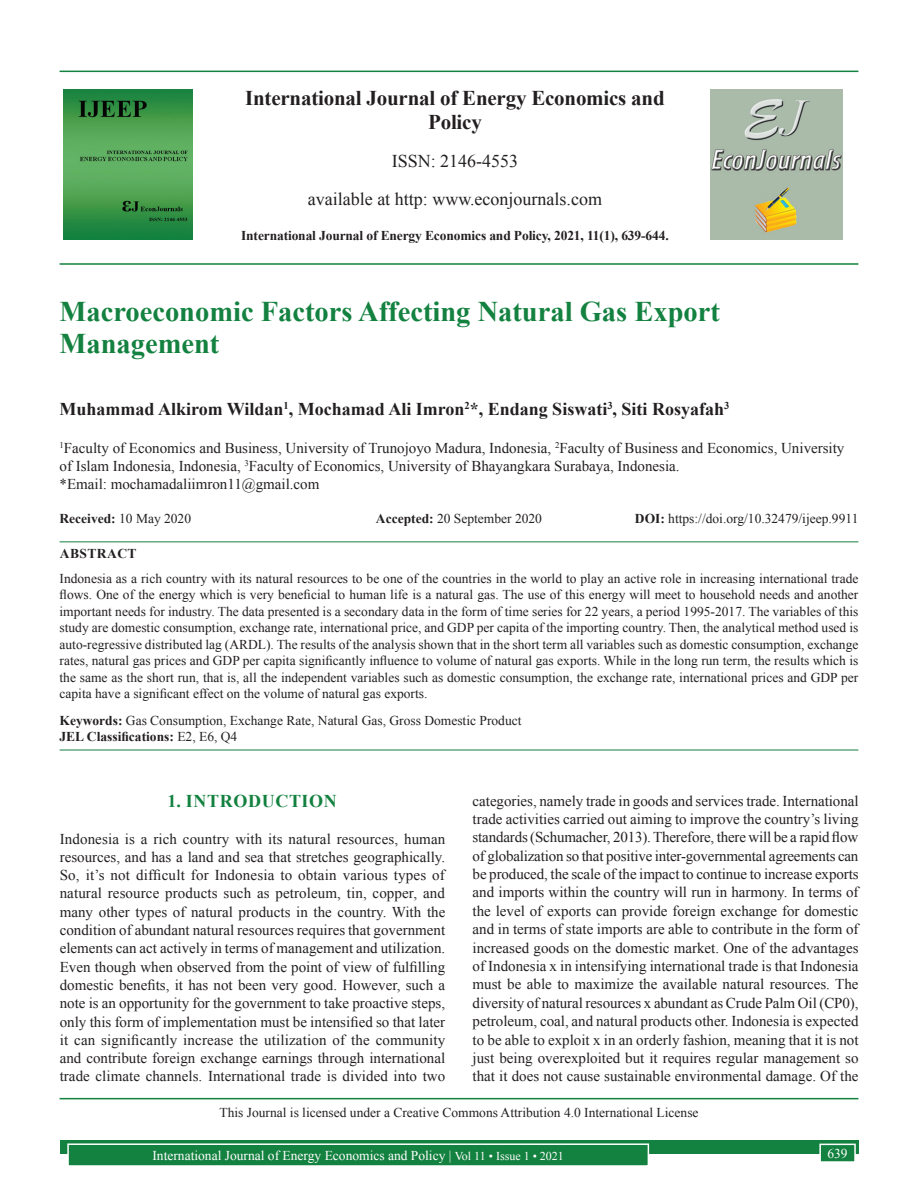
<style>
.page{position:relative;width:918px;height:1188px;background:#fff}
.page>*{position:absolute;margin:0;border:0;box-sizing:border-box;transform-origin:0 0}
.AT{font:700 28.5px/31.5px "Times New Roman";color:#13813f}
.JN{font:700 21px/24px "Times New Roman";letter-spacing:-.01em;color:#231f20;text-align:center}
.AU{font:700 18px "Times New Roman";color:#231f20}
.ISSN{font:18px "Times New Roman";color:#231f20}
.t1{font:700 18px "Times New Roman";letter-spacing:.035em;color:#13813f}
.TX{font:15px/18.5px "Times New Roman";color:#231f20;text-align:justify}
.AFF{font:15px/18px "Times New Roman";color:#231f20}
.ABS{font:13.5px/16.5px "Times New Roman";color:#231f20;text-align:justify}
.KWD{font:13.5px/16.2px "Times New Roman";color:#231f20}
.CCA{font:13.5px "Times New Roman";color:#231f20}
.Folio{font:13.5px "Times New Roman";color:#fff}
.JD{font:700 13.5px "Times New Roman";letter-spacing:-.01em;color:#231f20}
.HIS{font:13.5px "Times New Roman";color:#231f20}
.HIS-2{font:700 13.5px "Times New Roman";color:#231f20}
.ABSH{font:700 13.5px "Times New Roman";letter-spacing:.035em;color:#231f20}
.s1{font-weight:400}
.s2{font-weight:700}
.s3{font-size:12px}
</style>
<div class="page">
<div style="left:60px;top:1140px;width:798px;height:13px;background:#13813f"></div>
<div style="left:68px;top:1144px;width:580px;height:22px;background:#13813f"></div>
<div style="left:67px;top:1143px;width:582px;height:24px;border:2px solid #fff"></div>
<div style="left:820px;top:1144px;width:35px;height:18px;background:#13813f"></div>
<div style="left:819px;top:1144px;width:37px;height:19px;border:2px solid #fff"></div>
<hr style="left:60px;top:71px;width:798px;height:1px;background:#13813f">
<hr style="left:60px;top:263px;width:798px;height:2px;background:#13813f">
<img style="left:64px;top:89px;width:129px;height:151px">
<img style="left:711px;top:89px;width:132px;height:150px">
<hr style="left:60px;top:541px;width:798px;height:1px;background:#13813f">
<hr style="left:60px;top:750px;width:798px;height:1px;background:#13813f">
<hr style="left:60px;top:1098px;width:798px;height:1px;background:#13813f">
<p class="JN" style="left:245px;top:85px;width:421px">International Journal of Energy Economics and<br>Policy</p>
<p class="ISSN" style="left:392px;top:148px;width:128px">ISSN: 2146-4553</p>
<p class="ISSN" style="left:308px;top:186px;width:296px">available at http: www.econjournals.com</p>
<p class="JD" style="left:241px;top:226px;width:429px">International Journal of Energy Economics and Policy, 2021, 11(1), 639-644.</p>
<p class="AT" style="left:60px;top:295px;width:662px">Macroeconomic Factors Affecting Natural Gas Export<br>Management</p>
<p class="AU" style="left:60px;top:396px;width:671px">Muhammad Alkirom Wildan<sup>1</sup>, Mochamad Ali Imron<sup>2</sup>*, Endang Siswati<sup>3</sup>, Siti Rosyafah<sup>3</sup></p>
<p class="AFF" style="left:60px;top:438px;width:786px"><sup>1</sup>Faculty of Economics and Business, University of Trunojoyo Madura, Indonesia, <sup>2</sup>Faculty of Business and Economics, University of Islam Indonesia, Indonesia, <sup>3</sup>Faculty of Economics, University of Bhayangkara Surabaya, Indonesia.<br>*Email: mochamadaliimron11@gmail.com</p>
<p class="HIS-2" style="left:60px;top:509px;width:133px">Received: <span class="s1">10 May 2020</span></p>
<p class="HIS" style="left:376px;top:509px;width:168px"><span class="s2">Accepted:</span> 20 September 2020</p>
<p class="HIS" style="left:635px;top:509px;width:225px"><span class="s2">DOI:</span> https://doi.org/10.32479/ijeep.9911</p>
<p class="ABSH" style="left:60px;top:543px;width:78px">ABSTRACT</p>
<p class="ABS" style="left:60px;top:570px;width:800px">Indonesia as a rich country with its natural resources to be one of the countries in the world to play an active role in increasing international trade flows. One of the energy which is very beneficial to human life is a natural gas. The use of this energy will meet to household needs and another important needs for industry. The data presented is a secondary data in the form of time series for 22 years, a period 1995-2017. The variables of this study are domestic consumption, exchange rate, international price, and GDP per capita of the importing country. Then, the analytical method used is auto-regressive distributed lag (ARDL). The results of the analysis shown that in the short term all variables such as domestic consumption, exchange rates, natural gas prices and GDP per capita significantly influence to volume of natural gas exports. While in the long run term, the results which is the same as the short run, that is, all the independent variables such as domestic consumption, the exchange rate, international prices and GDP per capita have a significant effect on the volume of natural gas exports.</p>
<p class="KWD" style="left:60px;top:712px;width:463px"><span class="s2">Keywords:</span> Gas Consumption, Exchange Rate, Natural Gas, Gross Domestic Product<br><span class="s2">JEL Classifications:</span> E2, E6, Q4</p>
<p class="TX" style="left:473px;top:791px;width:388px">categories, namely trade in goods and services trade. International trade activities carried out aiming to improve the country’s living standards (Schumacher, 2013). Therefore, there will be a rapid flow of globalization so that positive inter-governmental agreements can be produced, the scale of the impact to continue to increase exports and imports within the country will run in harmony. In terms of the level of exports can provide foreign exchange for domestic and in terms of state imports are able to contribute in the form of increased goods on the domestic market. One of the advantages of Indonesia x in intensifying international trade is that Indonesia must be able to maximize the available natural resources. The diversity of natural resources x abundant as Crude Palm Oil (CP0), petroleum, coal, and natural products other. Indonesia is expected to be able to exploit x in an orderly fashion, meaning that it is not just being overexploited but it requires regular management so that it does not cause sustainable environmental damage. Of the</p>
<p class="CCA" style="left:219px;top:1103px;width:481px">This Journal is licensed under a Creative Commons Attribution 4.0 International License</p>
<h1 class="t1" style="left:168px;top:788px;width:171px">1. INTRODUCTION</h1>
<p class="TX" style="left:60px;top:829px;width:387px">Indonesia is a rich country with its natural resources, human resources, and has a land and sea that stretches geographically.<br>So, it’s not difficult for Indonesia to obtain various types of natural resource products such as petroleum, tin, copper, and many other types of natural products in the country. With the condition of abundant natural resources requires that government elements can act actively in terms of management and utilization.<br>Even though when observed from the point of view of fulfilling domestic benefits, it has not been very good. However, such a note is an opportunity for the government to take proactive steps, only this form of implementation must be intensified so that later it can significantly increase the utilization of the community and contribute foreign exchange earnings through international trade climate channels. International trade is divided into two</p>
<p class="Folio" style="left:152px;top:1146px;width:413px">International Journal of Energy Economics and Policy | <span class="s3">Vol 11 • Issue 1 • 2021</span></p>
<p class="Folio" style="left:827px;top:1144px;width:22px">639</p>
</div>
